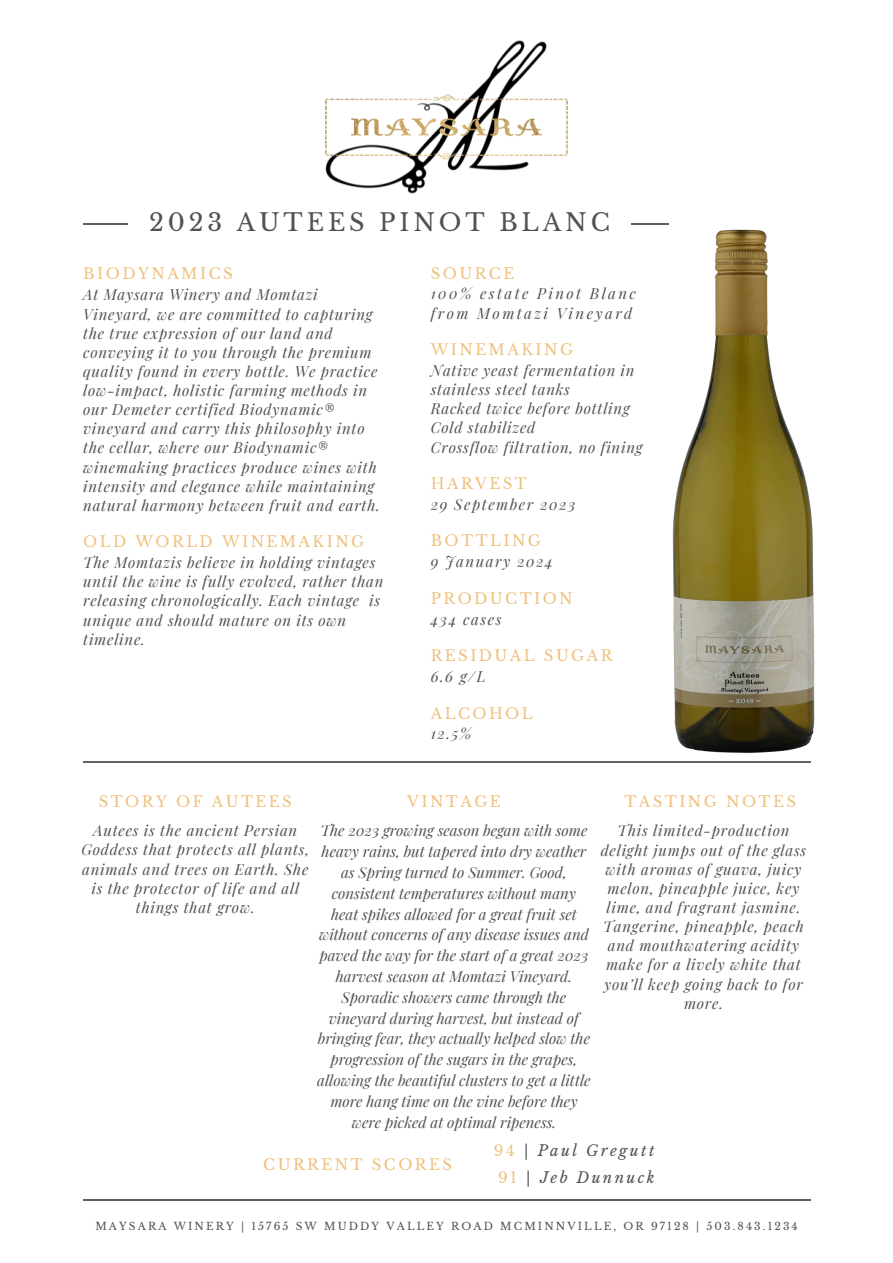
<style>
.page{position:relative;width:893px;height:1263px;background:#fff}
.page>*{position:absolute;margin:0;border:0;box-sizing:border-box;transform-origin:0 0}
.t1{font:24px "Libre Baskerville";letter-spacing:.16em;color:#515151}
.t2{font:italic 15px/19.1px "Playfair Display";letter-spacing:.05em;color:#515151}
.t3{font:italic 15px/20.9px "Playfair Display";color:#515151;text-align:center}
.t4{font:15px "Libre Baskerville";letter-spacing:.16em;color:#efc17e}
.t5{font:italic 15px/19.1px "Playfair Display";letter-spacing:.16em;color:#515151}
.t6{font:italic 15px "Playfair Display";letter-spacing:.1em;color:#515151}
.t7{font:italic 15px "Libre Baskerville";letter-spacing:.16em;color:#515151}
.t8{font:10.5px "Libre Baskerville";letter-spacing:.2em;color:#515151}
.s1{font-style:normal;color:#efc17e}
</style>
<div class="page">
<hr style="left:83px;top:761px;width:727px;height:2px;background:#515151">
<img style="left:325px;top:40px;width:222px;height:154px">
<img style="left:325px;top:93px;width:243px;height:68px">
<hr style="left:83px;top:223px;width:727px;height:2px;background:#515151">
<img style="left:631px;top:223px;width:184px;height:530px">
<hr style="left:83px;top:1199px;width:727px;height:1px;background:#515151">
<div style="left:128px;top:196px;width:503px;height:58px;background:#fff"></div>
<h3 class="t1" style="left:149px;top:208px;width:462px">2023 AUTEES PINOT BLANC</h3>
<p class="t4" style="left:431px;top:264px;width:85px">SOURCE</p>
<p class="t5" style="left:431px;top:284px;width:207px">100% estate Pinot Blanc from Momtazi Vineyard</p>
<p class="t4" style="left:431px;top:341px;width:144px">WINEMAKING</p>
<p class="t2" style="left:431px;top:360px;width:213px">Native yeast fermentation in stainless steel tanks<br>Racked twice before bottling<br>Cold stabilized<br>Crossflow filtration, no fining</p>
<p class="t4" style="left:431px;top:474px;width:98px">HARVEST</p>
<p class="t6" style="left:431px;top:494px;width:146px">29 September 2023</p>
<p class="t4" style="left:431px;top:532px;width:112px">BOTTLING</p>
<p class="t6" style="left:431px;top:551px;width:124px">9 January 2024</p>
<p class="t4" style="left:431px;top:589px;width:144px">PRODUCTION</p>
<p class="t6" style="left:431px;top:608px;width:72px">434 cases</p>
<p class="t4" style="left:431px;top:647px;width:183px">RESIDUAL SUGAR</p>
<p class="t2" style="left:431px;top:666px;width:56px">6.6 g/L</p>
<p class="t4" style="left:431px;top:704px;width:104px">ALCOHOL</p>
<p class="t2" style="left:431px;top:724px;width:42px">12.5%</p>
<p class="t4" style="left:83px;top:264px;width:151px">BIODYNAMICS</p>
<p class="t2" style="left:83px;top:285px;width:298px">At Maysara Winery and Momtazi Vineyard, we are committed to capturing the true expression of our land and conveying it to you through the premium quality found in every bottle. We practice low-impact, holistic farming methods in our Demeter certified Biodynamic® vineyard and carry this philosophy into the cellar, where our Biodynamic® winemaking practices produce wines with intensity and elegance while maintaining natural harmony between fruit and earth.</p>
<p class="t4" style="left:83px;top:533px;width:282px">OLD WORLD WINEMAKING</p>
<p class="t2" style="left:83px;top:552px;width:302px">The Momtazis believe in holding vintages until the wine is fully evolved, rather than releasing chronologically. Each vintage is unique and should mature on its own timeline.</p>
<h2 class="t4" style="left:99px;top:792px;width:195px">STORY OF AUTEES</h2>
<h2 class="t4" style="left:407px;top:792px;width:95px">VINTAGE</h2>
<h2 class="t2" style="left:81px;top:820px;width:229px;text-align:center">Autees is the ancient Persian<br>Goddess that protects all plants, animals and trees on Earth. She is the protector of life and all things that grow.</h2>
<h3 class="t4" style="left:624px;top:792px;width:173px">TASTING NOTES</h3>
<h3 class="t3" style="left:317px;top:820px;width:275px">The 2023 growing season began with some heavy rains, but tapered into dry weather as Spring turned to Summer. Good, consistent temperatures without many heat spikes allowed for a great fruit set without concerns of any disease issues and paved the way for the start of a great 2023 harvest season at Momtazi Vineyard.<br>Sporadic showers came through the vineyard during harvest, but instead of bringing fear, they actually helped slow the progression of the sugars in the grapes, allowing the beautiful clusters to get a little more hang time on the vine before they were picked at optimal ripeness.</h3>
<h3 class="t2" style="left:600px;top:821px;width:207px;text-align:center">This limited-production delight jumps out of the glass with aromas of guava, juicy melon, pineapple juice, key lime, and fragrant jasmine.<br>Tangerine, pineapple, peach and mouthwatering acidity make for a lively white that you’ll keep going back to for more.</h3>
<h2 class="t7" style="left:494px;top:1141px;width:162px"><span class="s1">94</span> | Paul Gregutt</h2>
<h3 class="t4" style="left:263px;top:1155px;width:190px">CURRENT SCORES</h3>
<p class="t7" style="left:498px;top:1168px;width:158px"><span class="s1">91</span> | Jeb Dunnuck</p>
<p class="t8" style="left:95px;top:1220px;width:704px">MAYSARA WINERY | 15765 SW MUDDY VALLEY ROAD MCMINNVILLE, OR 97128 | 503.843.1234</p>
</div>
